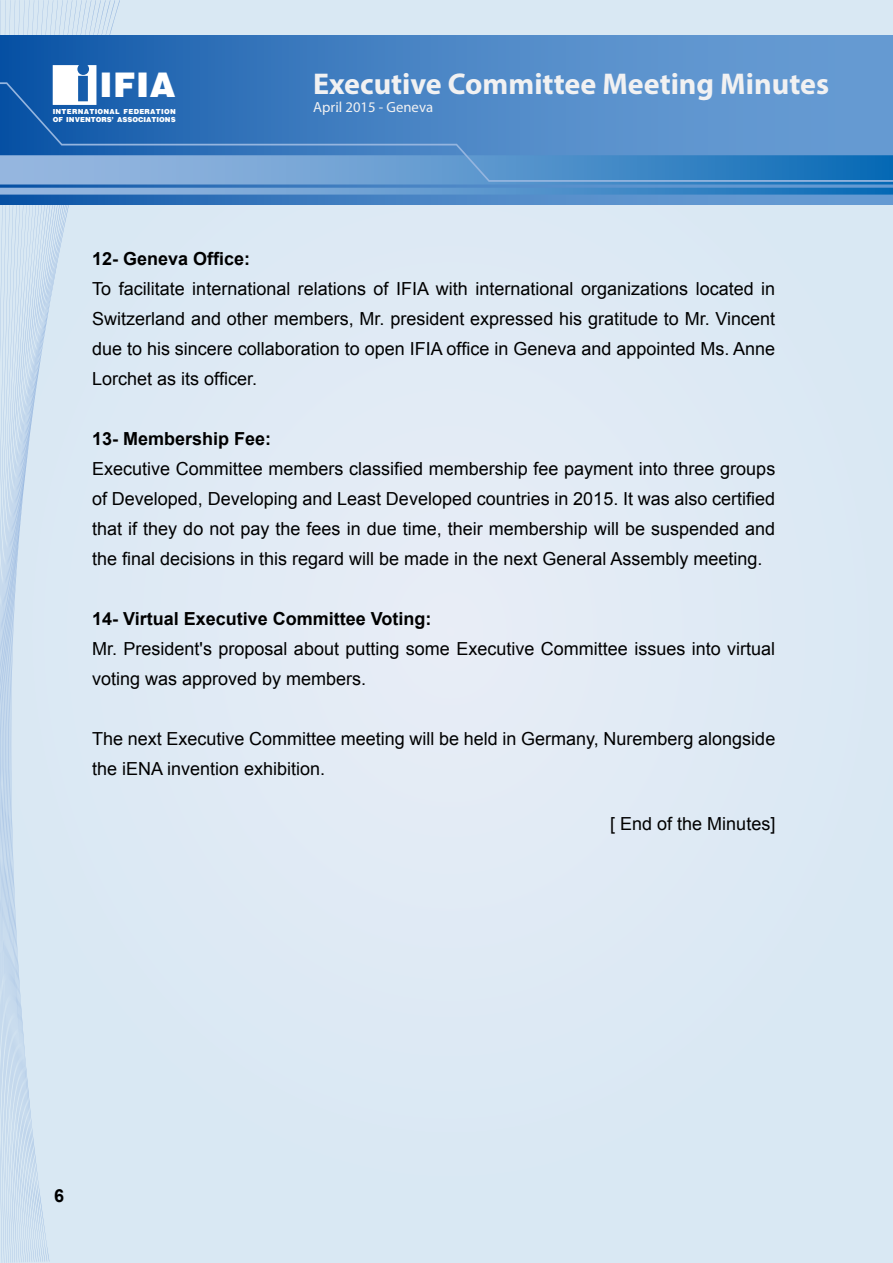
<style>
.page{position:relative;width:893px;height:1263px;background:#dde9f4}
.page>*{position:absolute;margin:0;border:0;box-sizing:border-box;transform-origin:0 0}
.t1{font:900 36.3px "Arena";color:#fff}
.t2{font:700 30.15px "Myriad Pro";color:#f1f1f2}
.t3{font:18px/30px "Arial";color:#000;text-align:justify}
.t4{font:700 18px "Arial";color:#000}
.t5{font:14.7px "Myriad Pro";color:#f1f1f2}
.t6{font:900 7.35px/8.9px "Arena";letter-spacing:.02em;color:#fff}
</style>
<div class="page">
<svg style="left:0;top:0;width:120px;height:1263px"></svg>
<svg style="left:0;top:36px;width:893px;height:168px"></svg>
<svg style="left:0;top:182px;width:893px;height:13px"></svg>
<svg style="left:0;top:82px;width:893px;height:100px"></svg>
<svg style="left:53px;top:65px;width:43px;height:40px"></svg>
<h1 class="t1" style="left:100px;top:67px;width:78px">IFIA</h1>
<p class="t6" style="left:53px;top:107px;width:125px">INTERNATIONAL FEDERATION<br>OF INVENTORS’ ASSOCIATIONS</p>
<h2 class="t2" style="left:313px;top:64px;width:517px">Executive Committee Meeting Minutes</h2>
<p class="t5" style="left:313px;top:98px;width:121px">April 2015 - Geneva</p>
<p class="t4" style="left:92px;top:246px;width:160px">12- Geneva Office:</p>
<p class="t3" style="left:92px;top:274px;width:685px">To facilitate international relations of IFIA with international organizations located in Switzerland and other members, Mr. president expressed his gratitude to Mr. Vincent due to his sincere collaboration to open IFIA office in Geneva and appointed Ms. Anne Lorchet as its officer.</p>
<p class="t4" style="left:92px;top:426px;width:181px">13- Membership Fee:</p>
<p class="t3" style="left:92px;top:454px;width:685px">Executive Committee members classified membership fee payment into three groups of Developed, Developing and Least Developed countries in 2015. It was also certified that if they do not pay the fees in due time, their membership will be suspended and the final decisions in this regard will be made in the next General Assembly meeting.</p>
<p class="t4" style="left:92px;top:606px;width:341px">14- Virtual Executive Committee Voting:</p>
<p class="t3" style="left:92px;top:634px;width:685px">Mr. President's proposal about putting some Executive Committee issues into virtual voting was approved by members.</p>
<p class="t3" style="left:92px;top:724px;width:685px">The next Executive Committee meeting will be held in Germany, Nuremberg alongside the iENA invention exhibition.</p>
<p class="t4" style="left:54px;top:1183px;width:12px">6</p>
<p class="t3" style="left:610px;top:809px;width:167px">[ End of the Minutes]</p>
</div>
